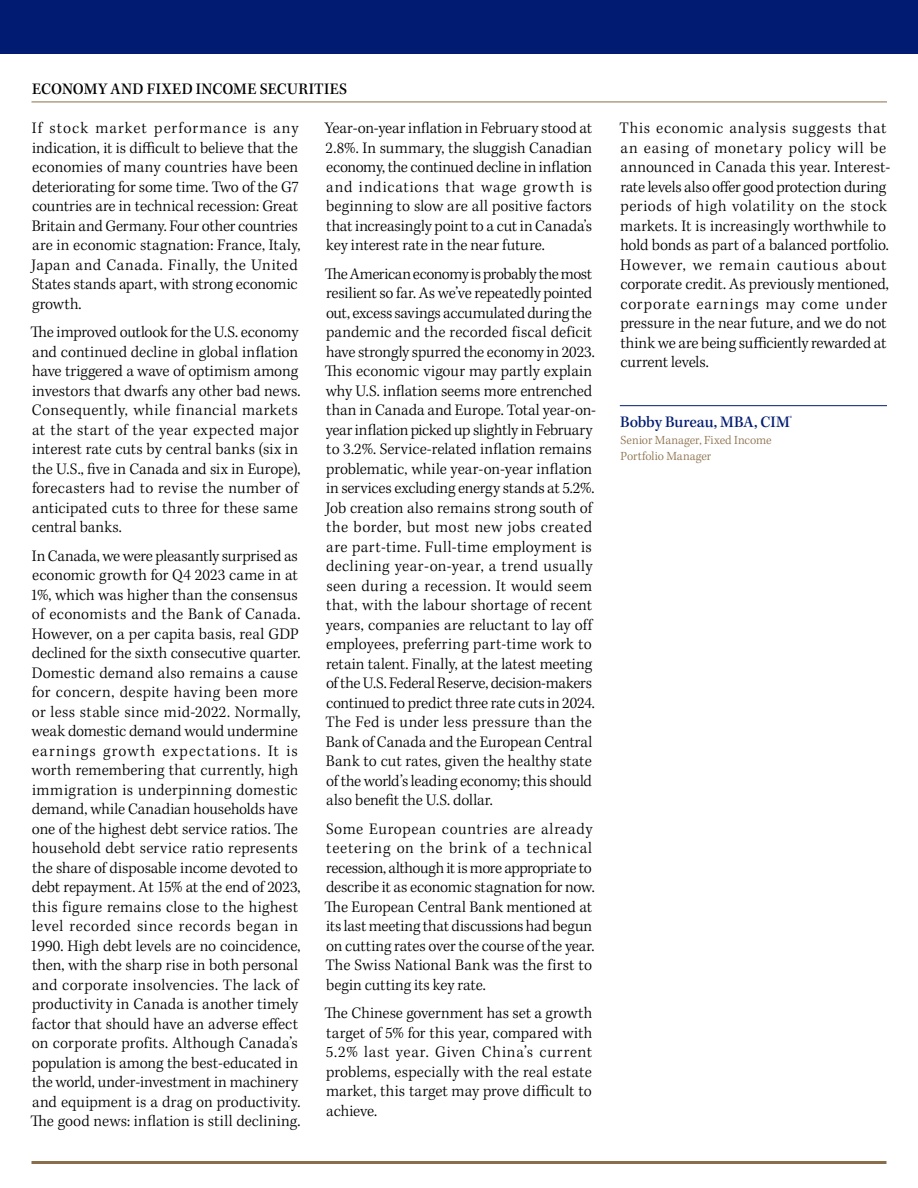
<style>
.page{position:relative;width:918px;height:1188px;background:#fff}
.page>*{position:absolute;margin:0;border:0;box-sizing:border-box;transform-origin:0 0}
.t1{font:300 16.5px/19.5px "Kepler Std";letter-spacing:.005em;color:#000}
.t2{font:500 16.5px "Kepler Std";letter-spacing:.015em;color:#000}
.t3{font:500 16.5px "Kepler Std";letter-spacing:-.005em;color:#001b71}
.t4{font:300 12.75px/16.5px "Kepler Std";color:#8a6e4a}
</style>
<div class="page">
<div style="left:0;top:0;width:918px;height:54px;background:#001b71"></div>
<hr style="left:32px;top:1161px;width:854px;height:3px;background:#8a6e4a">
<hr style="left:32px;top:102px;width:855px;height:1px;background:#8a6e4a">
<hr style="left:620px;top:405px;width:267px;height:1px;background:#001b71">
<p class="t2" style="left:32px;top:80px;width:317px">ECONOMY AND FIXED INCOME SECURITIES</p>
<p class="t1" style="left:32px;top:119px;width:271px">If stock market performance is any indication, it is difficult to believe that the economies of many countries have been deteriorating for some time. Two of the G7 countries are in technical recession: Great Britain and Germany. Four other countries are in economic stagnation: France, Italy, Japan and Canada. Finally, the United States stands apart, with strong economic growth.</p>
<p class="t1" style="left:31px;top:323px;width:272px">The improved outlook for the U.S. economy and continued decline in global inflation have triggered a wave of optimism among investors that dwarfs any other bad news.<br>Consequently, while financial markets at the start of the year expected major interest rate cuts by central banks (six in the U.S., five in Canada and six in Europe), forecasters had to revise the number of anticipated cuts to three for these same central banks.</p>
<p class="t1" style="left:30px;top:546px;width:272px">In Canada, we were pleasantly surprised as economic growth for Q4 2023 came in at 1%, which was higher than the consensus of economists and the Bank of Canada.<br>However, on a per capita basis, real GDP declined for the sixth consecutive quarter.<br>Domestic demand also remains a cause for concern, despite having been more or less stable since mid-2022. Normally, weak domestic demand would undermine earnings growth expectations. It is worth remembering that currently, high immigration is underpinning domestic demand, while Canadian households have one of the highest debt service ratios. The household debt service ratio represents the share of disposable income devoted to debt repayment. At 15% at the end of 2023, this figure remains close to the highest level recorded since records began in 1990. High debt levels are no coincidence, then, with the sharp rise in both personal and corporate insolvencies. The lack of productivity in Canada is another timely factor that should have an adverse effect on corporate profits. Although Canada’s population is among the best-educated in the world, under-investment in machinery and equipment is a drag on productivity.<br>The good news: inflation is still declining.</p>
<p class="t1" style="left:325px;top:119px;width:269px;text-align:justify">Year-on-year inflation in February stood at 2.8%. In summary, the sluggish Canadian economy, the continued decline in inflation and indications that wage growth is beginning to slow are all positive factors that increasingly point to a cut in Canada’s key interest rate in the near future.</p>
<p class="t1" style="left:325px;top:265px;width:273px">The American economy is probably the most resilient so far. As we’ve repeatedly pointed out, excess savings accumulated during the pandemic and the recorded fiscal deficit have strongly spurred the economy in 2023.<br>This economic vigour may partly explain why U.S. inflation seems more entrenched than in Canada and Europe. Total year-on&shy;year inflation picked up slightly in February to 3.2%. Service-related inflation remains problematic, while year-on-year inflation in services excluding energy stands at 5.2%.<br>Job creation also remains strong south of the border, but most new jobs created are part-time. Full-time employment is declining year-on-year, a trend usually seen during a recession. It would seem that, with the labour shortage of recent years, companies are reluctant to lay off employees, preferring part-time work to retain talent. Finally, at the latest meeting of the U.S. Federal Reserve, decision-makers continued to predict three rate cuts in 2024.<br>The Fed is under less pressure than the Bank of Canada and the European Central Bank to cut rates, given the healthy state of the world’s leading economy; this should also benefit the U.S. dollar.</p>
<p class="t1" style="left:325px;top:820px;width:272px">Some European countries are already teetering on the brink of a technical recession, although it is more appropriate to describe it as economic stagnation for now.<br>The European Central Bank mentioned at its last meeting that discussions had begun on cutting rates over the course of the year.<br>The Swiss National Bank was the first to begin cutting its key rate.</p>
<p class="t1" style="left:325px;top:1004px;width:269px;text-align:justify">The Chinese government has set a growth target of 5% for this year, compared with 5.2% last year. Given China’s current problems, especially with the real estate market, this target may prove difficult to achieve.</p>
<p class="t1" style="left:620px;top:119px;width:272px">This economic analysis suggests that an easing of monetary policy will be announced in Canada this year. Interest&shy;rate levels also offer good protection during periods of high volatility on the stock markets. It is increasingly worthwhile to hold bonds as part of a balanced portfolio.<br>However, we remain cautious about corporate credit. As previously mentioned, corporate earnings may come under pressure in the near future, and we do not think we are being sufficiently rewarded at current levels.</p>
<p class="t3" style="left:620px;top:413px;width:173px">Bobby Bureau, MBA, CIM<sup>®</sup></p>
<p class="t4" style="left:621px;top:432px;width:153px">Senior Manager, Fixed Income<br>Portfolio Manager</p>
</div>
